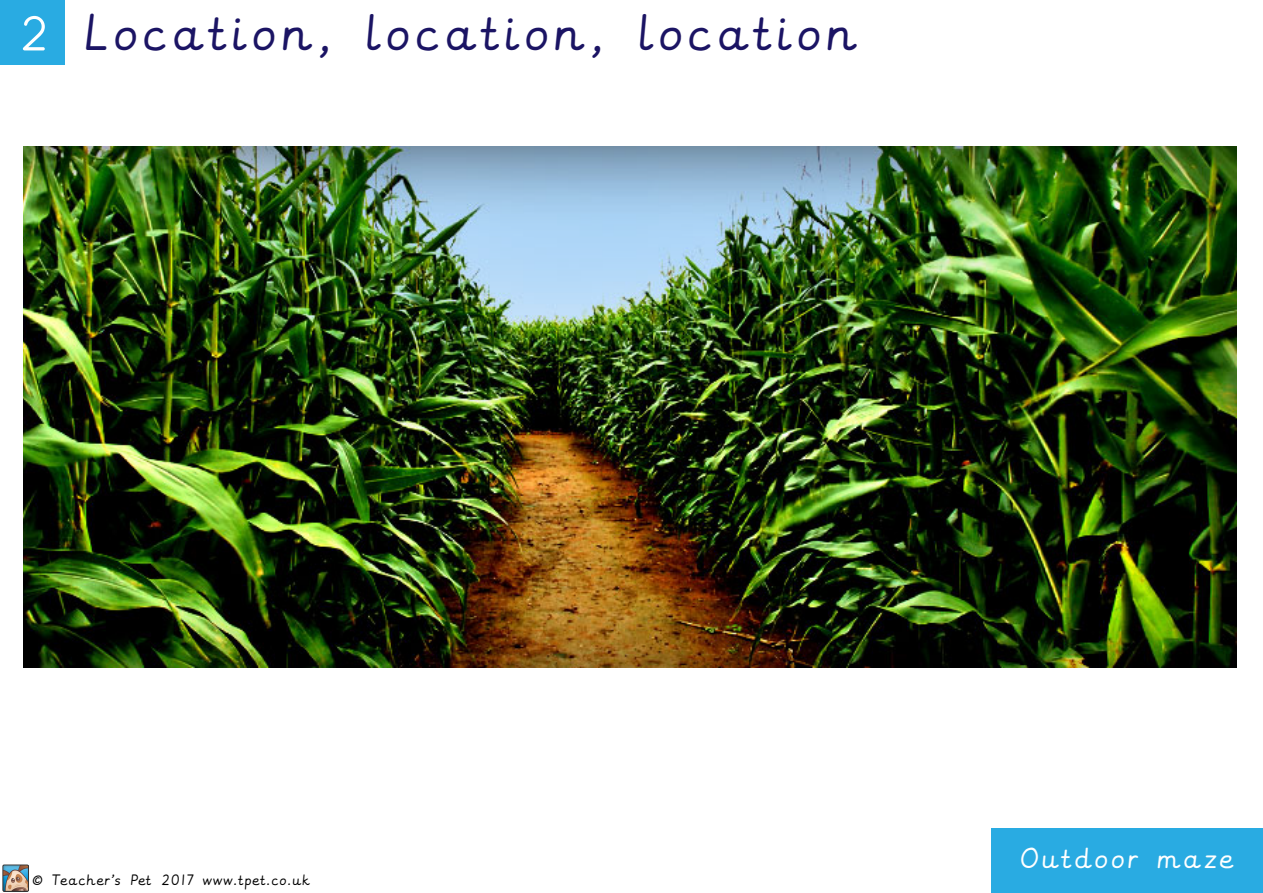
<style>
.page{position:relative;width:1263px;height:893px;background:#fff}
.page>*{position:absolute;margin:0;border:0;box-sizing:border-box;transform-origin:0 0}
.t1{font:41.25px "CCW Precursive 3";color:#1b1464}
.t2{font:23.1px "CCW Precursive 3";color:#fff}
.t3{font:12px "CCW Precursive 3";letter-spacing:-.05em;color:#000}
.s1{font-family:"Antipasto";font-size:54px;color:#fff}
</style>
<div class="page">
<div style="left:0;top:0;width:65px;height:65px;background:#29abe2"></div>
<div style="left:991px;top:828px;width:272px;height:65px;background:#29abe2"></div>
<img style="left:2px;top:864px;width:27px;height:28px">
<img style="left:24px;top:146px;width:1212px;height:522px">
<h1 class="t1" style="left:21px;top:3px;width:836px"><span class="s1">2</span> Location, location, location</h1>
<p class="t3" style="left:30px;top:871px;width:281px">© Teacher’s Pet 2017 www.tpet.co.uk</p>
<h2 class="t2" style="left:1013px;top:841px;width:221px">Outdoor maze</h2>
</div>
